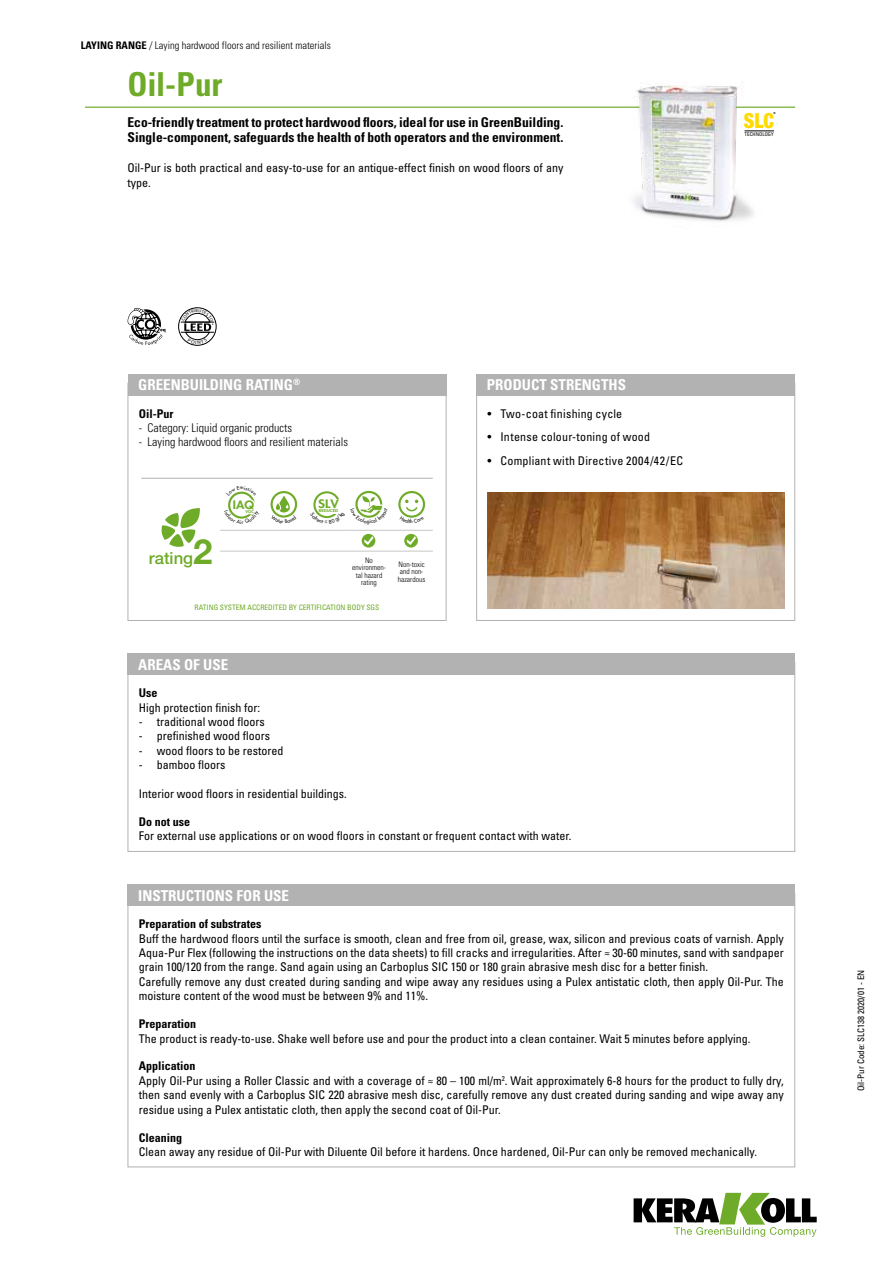
<style>
.page{position:relative;width:893px;height:1263px;background:#fff}
.page>*{position:absolute;margin:0;border:0;box-sizing:border-box;transform-origin:0 0}
.t1{font:700 condensed 33px "Univers LT Std";letter-spacing:-.005em;color:#6eab28}
.t2{font:900 condensed 20.85px "Helvetica Neue LT Std";color:#ffda00;scale:.95 1}
.t3{font:500 16.65px "Helvetica Neue LT Std";color:#6eab28}
.t4{font:700 condensed 15px "Univers LT Std";color:#fff}
.t5{font:700 condensed 13.5px/15px "Univers LT Std";color:#000}
.t6{font:condensed 12px/14.4px "Univers LT Std";color:#000}
.t7{font:300 condensed 12px "Univers LT Std";color:#000}
.t8{font:700 condensed 12px "Univers LT Std";color:#000}
.t9{font:condensed 12px "Univers LT Std";letter-spacing:.02em;color:#000}
.t10{font:condensed 12px "Univers LT Std";letter-spacing:.03em;color:#000}
.t11{font:800 11.4px "Futura Std";color:#6eab28;scale:1.15 1}
.t12{font:800 11.1px "Futura Std";color:#6eab28;scale:1.11 1}
.t13{font:300 condensed 10.5px "Univers LT Std";color:#000}
.t14{font:condensed 9px "Univers LT Std";color:#000}
.t15{font:300 condensed 7.5px/7.5px "Univers LT Std";color:#000;text-align:center}
.t16{font:condensed 7.5px "Univers LT Std";color:#6eab28}
.t17{font:condensed 5.25px "Univers LT Std";color:#000}
.t18{font:800 3.9px "Futura Std";color:#6eab28;scale:1.2 1}
.t19{font:800 3.9px "Futura Std";color:#6eab28;scale:1.11 1}
.t20{font:500 condensed 2.85px "Helvetica Neue LT Std";color:#000}
.s1{font-weight:700}
.s2{font-weight:700;font-size:34.8px}
.s3{font-size:11.4px}
</style>
<div class="page">
<svg style="left:634px;top:1193px;width:183px;height:44px"></svg>
<hr style="left:85px;top:107px;width:710px;height:1px;background:#6eab28">
<svg style="left:128px;top:308px;width:37px;height:37px"></svg>
<div style="left:476px;top:383px;width:319px;height:238px;border:1px solid #b3b2b2"></div>
<div style="left:476px;top:374px;width:319px;height:21px;background:#b3b2b2"></div>
<div style="left:128px;top:383px;width:318px;height:238px;border:1px solid #b3b2b2"></div>
<div style="left:128px;top:374px;width:318px;height:21px;background:#b3b2b2"></div>
<img style="left:487px;top:493px;width:298px;height:116px">
<div style="left:178px;top:308px;width:38px;height:37px;border:1px solid #000;border-radius:50%"></div>
<hr style="left:181px;top:332px;width:33px;height:1px;background:#000">
<hr style="left:181px;top:322px;width:33px;height:1px;background:#000">
<img style="left:615px;top:82px;width:149px;height:139px">
<div style="left:128px;top:654px;width:667px;height:21px;background:#b3b2b2"></div>
<div style="left:128px;top:885px;width:667px;height:21px;background:#b3b2b2"></div>
<hr style="left:744px;top:131px;width:30px;height:1px;background:#000">
<hr style="left:220px;top:530px;width:43px;height:1px;background:#c6c6c6">
<hr style="left:263px;top:530px;width:42px;height:1px;background:#c6c6c6">
<hr style="left:305px;top:530px;width:43px;height:1px;background:#c6c6c6">
<hr style="left:348px;top:530px;width:42px;height:1px;background:#c6c6c6">
<hr style="left:390px;top:530px;width:43px;height:1px;background:#c6c6c6">
<hr style="left:220px;top:551px;width:43px;height:1px;background:#c6c6c6">
<hr style="left:263px;top:551px;width:42px;height:1px;background:#c6c6c6">
<hr style="left:305px;top:551px;width:43px;height:1px;background:#c6c6c6">
<hr style="left:348px;top:551px;width:42px;height:1px;background:#c6c6c6">
<hr style="left:390px;top:551px;width:43px;height:1px;background:#c6c6c6">
<hr style="left:141px;top:478px;width:79px;height:1px;background:#b3b2b2">
<hr style="left:220px;top:478px;width:43px;height:1px;background:#b3b2b2">
<hr style="left:263px;top:478px;width:42px;height:1px;background:#b3b2b2">
<hr style="left:305px;top:478px;width:43px;height:1px;background:#b3b2b2">
<hr style="left:348px;top:478px;width:42px;height:1px;background:#b3b2b2">
<hr style="left:390px;top:478px;width:43px;height:1px;background:#b3b2b2">
<svg style="left:161px;top:508px;width:39px;height:39px"></svg>
<div style="left:271px;top:491px;width:26px;height:27px;border:2px solid #6eab28;border-radius:50%"></div>
<div style="left:313px;top:491px;width:27px;height:27px;border:2px solid #6eab28;border-radius:50%"></div>
<div style="left:327px;top:499px;width:14px;height:14px;background:#fff"></div>
<div style="left:355px;top:491px;width:27px;height:27px;border:2px solid #6eab28;border-radius:50%"></div>
<div style="left:398px;top:491px;width:27px;height:27px;border:2px solid #6eab28;border-radius:50%"></div>
<svg style="left:362px;top:534px;width:13px;height:13px"></svg>
<svg style="left:364px;top:536px;width:9px;height:9px"></svg>
<svg style="left:404px;top:534px;width:14px;height:13px"></svg>
<svg style="left:407px;top:536px;width:9px;height:9px"></svg>
<svg style="left:181px;top:309px;width:32px;height:35px"></svg>
<svg style="left:228px;top:491px;width:27px;height:28px"></svg>
<svg style="left:271px;top:494px;width:26px;height:24px"></svg>
<svg style="left:315px;top:512px;width:22px;height:7px"></svg>
<svg style="left:355px;top:496px;width:28px;height:22px"></svg>
<svg style="left:400px;top:500px;width:24px;height:18px"></svg>
<p class="t13" style="left:81px;top:39px;width:252px"><span class="s1">LAYING RANGE</span> / Laying hardwood floors and resilient materials</p>
<h1 class="t1" style="left:128px;top:64px;width:96px">Oil-Pur</h1>
<p class="t5" style="left:128px;top:114px;width:437px">Eco-friendly treatment to protect hardwood floors, ideal for use in GreenBuilding.<br>Single-component, safeguards the health of both operators and the environment.</p>
<p class="t6" style="left:128px;top:160px;width:437px;line-height:15px">Oil-Pur is both practical and easy-to-use for an antique-effect finish on wood floors of any type.</p>
<h2 class="t2" style="left:744px;top:108px;width:33px">SLC</h2>
<p class="t20" style="left:773px;top:112px;width:4px">®</p>
<p class="t17" style="left:744px;top:131px;width:31px">TECHNOLOGY</p>
<p class="t4" style="left:138px;top:376px;width:164px">GREENBUILDING RATING<sup>®</sup></p>
<p class="t8" style="left:139px;top:406px;width:36px">Oil-Pur</p>
<p class="t7" style="left:139px;top:421px;width:155px">- Category: Liquid organic products</p>
<p class="t7" style="left:139px;top:435px;width:211px">- Laying hardwood floors and resilient materials</p>
<h3 class="t3" style="left:149px;top:548px;width:65px">rating<span class="s2">2</span></h3>
<p class="t12" style="left:233px;top:498px;width:21px"><span class="s3">I</span>AQ</p>
<p class="t19" style="left:245px;top:509px;width:9px">VOC</p>
<p class="t11" style="left:318px;top:497px;width:19px">SLV</p>
<p class="t18" style="left:319px;top:508px;width:18px">REDUCED</p>
<p class="t15" style="left:352px;top:556px;width:35px">No environmen&shy;tal hazard rating</p>
<p class="t15" style="left:398px;top:560px;width:29px;text-align:left">Non-toxic and non&shy;hazardous</p>
<p class="t16" style="left:195px;top:602px;width:186px">RATING SYSTEM ACCREDITED BY CERTIFICATION BODY SGS</p>
<p class="t4" style="left:138px;top:655px;width:92px">AREAS OF USE</p>
<p class="t4" style="left:487px;top:376px;width:141px">PRODUCT STRENGTHS</p>
<p class="t9" style="left:488px;top:406px;width:136px">• Two-coat finishing cycle</p>
<p class="t9" style="left:488px;top:429px;width:164px">• Intense colour-toning of wood</p>
<p class="t10" style="left:488px;top:453px;width:197px">• Compliant with Directive 2004/42/EC</p>
<p class="t8" style="left:139px;top:686px;width:20px">Use</p>
<p class="t6" style="left:139px;top:700px;width:123px">High protection finish for:</p>
<p class="t6" style="left:139px;top:714px;width:127px">- traditional wood floors</p>
<p class="t6" style="left:139px;top:729px;width:133px">- prefinished wood floors</p>
<p class="t6" style="left:139px;top:743px;width:146px">- wood floors to be restored</p>
<p class="t6" style="left:139px;top:758px;width:88px">- bamboo floors</p>
<p class="t6" style="left:139px;top:786px;width:209px">Interior wood floors in residential buildings.</p>
<p class="t8" style="left:139px;top:814px;width:53px">Do not use</p>
<p class="t6" style="left:139px;top:829px;width:434px">For external use applications or on wood floors in constant or frequent contact with water.</p>
<p class="t4" style="left:138px;top:886px;width:152px">INSTRUCTIONS FOR USE</p>
<p class="t8" style="left:139px;top:916px;width:124px">Preparation of substrates</p>
<p class="t6" style="left:139px;top:931px;width:646px">Buff the hardwood floors until the surface is smooth, clean and free from oil, grease, wax, silicon and previous coats of varnish. Apply Aqua-Pur Flex (following the instructions on the data sheets) to fill cracks and irregularities. After ≈ 30-60 minutes, sand with sandpaper grain 100/120 from the range. Sand again using an Carboplus SIC 150 or 180 grain abrasive mesh disc for a better finish.<br>Carefully remove any dust created during sanding and wipe away any residues using a Pulex antistatic cloth, then apply Oil-Pur. The moisture content of the wood must be between 9% and 11%.</p>
<p class="t8" style="left:139px;top:1016px;width:59px">Preparation</p>
<p class="t6" style="left:139px;top:1031px;width:613px">The product is ready-to-use. Shake well before use and pour the product into a clean container. Wait 5 minutes before applying.</p>
<p class="t6" style="left:139px;top:1059px;width:646px"><span class="s1">Application<br></span>Apply Oil-Pur using a Roller Classic and with a coverage of ≈ 80 – 100 ml/m<sup>2</sup>. Wait approximately 6-8 hours for the product to fully dry, then sand evenly with a Carboplus SIC 220 abrasive mesh disc, carefully remove any dust created during sanding and wipe away any residue using a Pulex antistatic cloth, then apply the second coat of Oil-Pur.</p>
<p class="t8" style="left:139px;top:1130px;width:45px">Cleaning</p>
<p class="t6" style="left:139px;top:1144px;width:620px">Clean away any residue of Oil-Pur with Diluente Oil before it hardens. Once hardened, Oil-Pur can only be removed mechanically.</p>
<p class="t14" style="left:855px;top:1091px;width:123px;rotate:-90deg">Oil-Pur Code: SLC138 2020/01 - EN</p>
</div>
